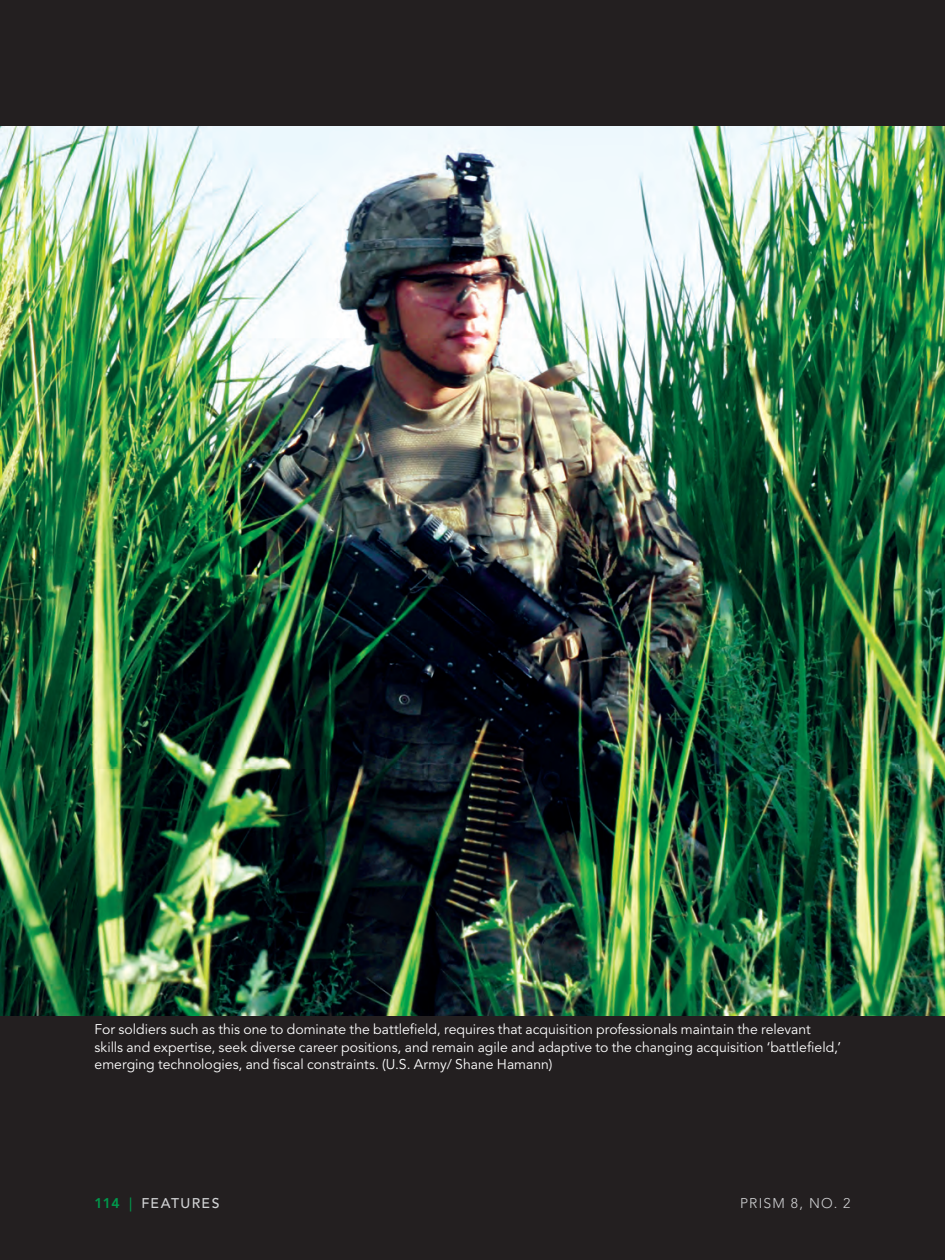
<style>
.page{position:relative;width:945px;height:1260px;background:#231f20}
.page>*{position:absolute;margin:0;border:0;box-sizing:border-box;transform-origin:0 0}
.Caption_black{font:14px/17.5px "Avenir LT Std";color:#fff}
.t1{font:500 14px "Avenir LT Std";letter-spacing:.1em;color:#d1d2d4}
.t2{font:300 14px "Avenir LT Std";letter-spacing:.085em;color:#d1d2d4}
.s1{font-weight:800;color:#00994c}
.s2{color:#00994c}
</style>
<div class="page">
<img style="left:0;top:126px;width:945px;height:889px">
<p class="Caption_black" style="left:94px;top:1021px;width:748px">For soldiers such as this one to dominate the battlefield, requires that acquisition professionals maintain the relevant skills and expertise, seek diverse career positions, and remain agile and adaptive to the changing acquisition ‘battlefield,’ emerging technologies, and fiscal constraints. (U.S. Army/ Shane Hamann)</p>
<p class="t1" style="left:94px;top:1195px;width:126px"><span class="s1">114</span> <span class="s2">|</span> FEATURES</p>
<p class="t2" style="left:740px;top:1195px;width:112px">PRISM 8, NO. 2</p>
</div>
